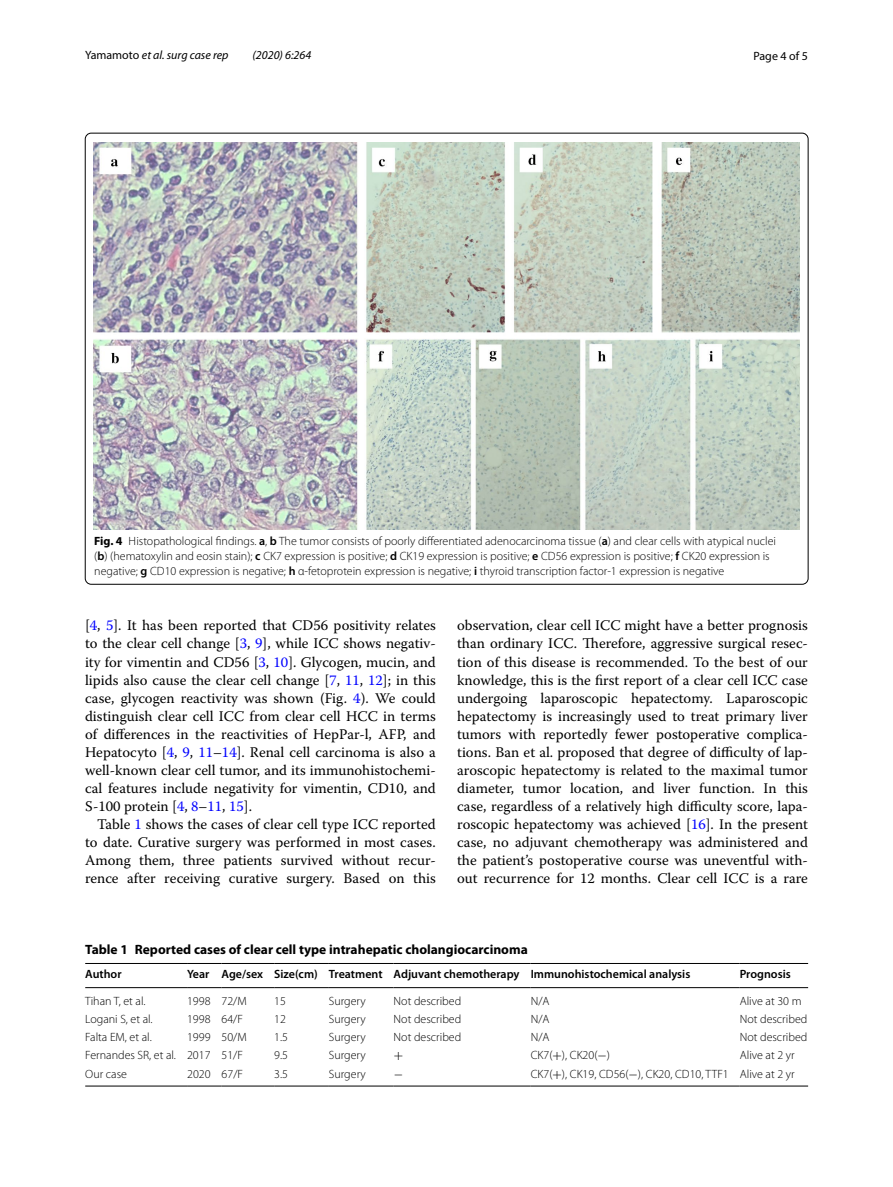
<style>
.page{position:relative;width:893px;height:1187px;background:#fff}
.page>*{position:absolute;margin:0;border:0;box-sizing:border-box;transform-origin:0 0}
.t1{font:14.7px/18px "Warnock Pro";color:#000;text-align:justify}
.t2{font:700 13.5px "Myriad Pro";color:#000}
.t3{font:300 12px/15px "Myriad Pro";color:#000}
.t4{font:600 12px "Myriad Pro";color:#000}
.t5{font:italic 12px "Myriad Pro";color:#000}
.t6{font:12px "Myriad Pro";color:#000}
.t7{font:12px "MTSY";color:#000}
.s1{font-style:normal}
.s2{font-weight:700}
.s3{font-weight:600}
.s4{color:#00f}
.s5{font-family:"MTSY";font-weight:400}
</style>
<div class="page">
<img style="left:94px;top:142px;width:706px;height:387px">
<hr style="left:85px;top:963px;width:102px;height:1px;background:#000">
<hr style="left:85px;top:987px;width:102px;height:1px;background:#000">
<hr style="left:187px;top:963px;width:35px;height:1px;background:#000">
<hr style="left:187px;top:987px;width:35px;height:1px;background:#000">
<hr style="left:222px;top:963px;width:52px;height:1px;background:#000">
<hr style="left:222px;top:987px;width:52px;height:1px;background:#000">
<hr style="left:274px;top:963px;width:55px;height:1px;background:#000">
<hr style="left:274px;top:987px;width:55px;height:1px;background:#000">
<hr style="left:329px;top:963px;width:65px;height:1px;background:#000">
<hr style="left:329px;top:987px;width:65px;height:1px;background:#000">
<hr style="left:394px;top:963px;width:137px;height:1px;background:#000">
<hr style="left:394px;top:987px;width:137px;height:1px;background:#000">
<hr style="left:531px;top:963px;width:209px;height:1px;background:#000">
<hr style="left:531px;top:987px;width:209px;height:1px;background:#000">
<hr style="left:740px;top:963px;width:68px;height:1px;background:#000">
<hr style="left:740px;top:987px;width:68px;height:1px;background:#000">
<hr style="left:85px;top:1085px;width:102px;height:1px;background:#000">
<hr style="left:187px;top:1085px;width:35px;height:1px;background:#000">
<hr style="left:222px;top:1085px;width:52px;height:1px;background:#000">
<hr style="left:274px;top:1085px;width:55px;height:1px;background:#000">
<hr style="left:329px;top:1085px;width:65px;height:1px;background:#000">
<hr style="left:394px;top:1085px;width:137px;height:1px;background:#000">
<hr style="left:531px;top:1085px;width:209px;height:1px;background:#000">
<hr style="left:740px;top:1085px;width:68px;height:1px;background:#000">
<p class="t5" style="left:85px;top:48px;width:145px"><span class="s1">Yamamoto</span> et al. surg case rep</p>
<p class="t5" style="left:253px;top:48px;width:60px">(2020) 6:264</p>
<p class="t6" style="left:753px;top:48px;width:56px">Page 4 of 5</p>
<p class="t3" style="left:94px;top:533px;width:683px"><span class="s2">Fig. 4</span> Histopathological findings. <span class="s3">a</span>, <span class="s3">b</span> The tumor consists of poorly differentiated adenocarcinoma tissue (<span class="s3">a</span>) and clear cells with atypical nuclei (<span class="s3">b</span>) (hematoxylin and eosin stain); <span class="s3">c</span> CK7 expression is positive; <span class="s3">d</span> CK19 expression is positive; <span class="s3">e</span> CD56 expression is positive; <span class="s3">f</span> CK20 expression is negative; <span class="s3">g</span> CD10 expression is negative; <span class="s3">h</span> α-fetoprotein expression is negative; <span class="s3">i</span> thyroid transcription factor-1 expression is negative</p>
<p class="t1" style="left:85px;top:616px;width:352px">[<span class="s4">4</span>, <span class="s4">5</span>]. It has been reported that CD56 positivity relates to the clear cell change [<span class="s4">3</span>, <span class="s4">9</span>], while ICC shows negativ&shy;ity for vimentin and CD56 [<span class="s4">3</span>, <span class="s4">10</span>]. Glycogen, mucin, and lipids also cause the clear cell change [<span class="s4">7</span>, <span class="s4">11</span>, <span class="s4">12</span>]; in this case, glycogen reactivity was shown (Fig. <span class="s4">4</span>). We could distinguish clear cell ICC from clear cell HCC in terms of differences in the reactivities of HepPar-l, AFP, and Hepatocyto [<span class="s4">4</span>, <span class="s4">9</span>, <span class="s4">11</span>–<span class="s4">14</span>]. Renal cell carcinoma is also a well-known clear cell tumor, and its immunohistochemi&shy;cal features include negativity for vimentin, CD10, and S-100 protein [<span class="s4">4</span>, <span class="s4">8</span>–<span class="s4">11</span>, <span class="s4">15</span>].</p>
<p class="t1" style="left:85px;top:814px;width:352px;text-indent:12px">Table <span class="s4">1</span> shows the cases of clear cell type ICC reported to date. Curative surgery was performed in most cases.<br>Among them, three patients survived without recur&shy;rence after receiving curative surgery. Based on this</p>
<p class="t1" style="left:457px;top:616px;width:352px">observation, clear cell ICC might have a better prognosis than ordinary ICC. Therefore, aggressive surgical resec&shy;tion of this disease is recommended. To the best of our knowledge, this is the first report of a clear cell ICC case undergoing laparoscopic hepatectomy. Laparoscopic hepatectomy is increasingly used to treat primary liver tumors with reportedly fewer postoperative complica&shy;tions. Ban et al. proposed that degree of difficulty of lap&shy;aroscopic hepatectomy is related to the maximal tumor diameter, tumor location, and liver function. In this case, regardless of a relatively high difficulty score, lapa&shy;roscopic hepatectomy was achieved [<span class="s4">16</span>]. In the present case, no adjuvant chemotherapy was administered and the patient’s postoperative course was uneventful with&shy;out recurrence for 12 months. Clear cell ICC is a rare</p>
<p class="t2" style="left:85px;top:940px;width:444px">Table 1 Reported cases of clear cell type intrahepatic cholangiocarcinoma</p>
<p class="t4" style="left:85px;top:966px;width:38px">Author</p>
<p class="t4" style="left:187px;top:966px;width:505px">Year Age/sex Size(cm) Treatment Adjuvant chemotherapy Immunohistochemical analysis</p>
<p class="t4" style="left:740px;top:966px;width:53px">Prognosis</p>
<p class="t3" style="left:85px;top:993px;width:62px">Tihan T, et al.</p>
<p class="t3" style="left:187px;top:993px;width:61px">1998 72/M</p>
<p class="t3" style="left:274px;top:993px;width:13px">15</p>
<p class="t3" style="left:329px;top:993px;width:38px">Surgery</p>
<p class="t3" style="left:394px;top:993px;width:69px">Not described</p>
<p class="t3" style="left:531px;top:993px;width:20px">N/A</p>
<p class="t3" style="left:740px;top:993px;width:63px">Alive at 30 m</p>
<p class="t3" style="left:85px;top:1011px;width:69px">Logani S, et al.</p>
<p class="t3" style="left:187px;top:1011px;width:57px">1998 64/F</p>
<p class="t3" style="left:274px;top:1011px;width:13px">12</p>
<p class="t3" style="left:329px;top:1011px;width:38px">Surgery</p>
<p class="t3" style="left:394px;top:1011px;width:69px">Not described</p>
<p class="t3" style="left:531px;top:1011px;width:20px">N/A</p>
<p class="t3" style="left:740px;top:1011px;width:69px">Not described</p>
<p class="t3" style="left:85px;top:1029px;width:68px">Falta EM, et al.</p>
<p class="t3" style="left:187px;top:1029px;width:61px">1999 50/M</p>
<p class="t3" style="left:274px;top:1029px;width:15px">1.5</p>
<p class="t3" style="left:329px;top:1029px;width:38px">Surgery</p>
<p class="t3" style="left:394px;top:1029px;width:69px">Not described</p>
<p class="t3" style="left:531px;top:1029px;width:20px">N/A</p>
<p class="t3" style="left:740px;top:1029px;width:69px">Not described</p>
<p class="t3" style="left:85px;top:1047px;width:159px">Fernandes SR, et al. 2017 51/F</p>
<p class="t3" style="left:274px;top:1047px;width:15px">9.5</p>
<p class="t3" style="left:329px;top:1047px;width:38px">Surgery</p>
<p class="t7" style="left:394px;top:1047px;width:11px">+</p>
<p class="t3" style="left:531px;top:1047px;width:81px">CK7(<span class="s5">+</span>), CK20(<span class="s5">−</span>)</p>
<p class="t3" style="left:740px;top:1047px;width:56px">Alive at 2 yr</p>
<p class="t3" style="left:85px;top:1066px;width:43px">Our case</p>
<p class="t3" style="left:187px;top:1066px;width:57px">2020 67/F</p>
<p class="t3" style="left:274px;top:1066px;width:15px">3.5</p>
<p class="t3" style="left:329px;top:1066px;width:38px">Surgery</p>
<p class="t7" style="left:394px;top:1066px;width:11px">−</p>
<p class="t3" style="left:531px;top:1066px;width:265px">CK7(<span class="s5">+</span>), CK19, CD56(<span class="s5">−</span>), CK20, CD10, TTF1 Alive at 2 yr</p>
</div>
